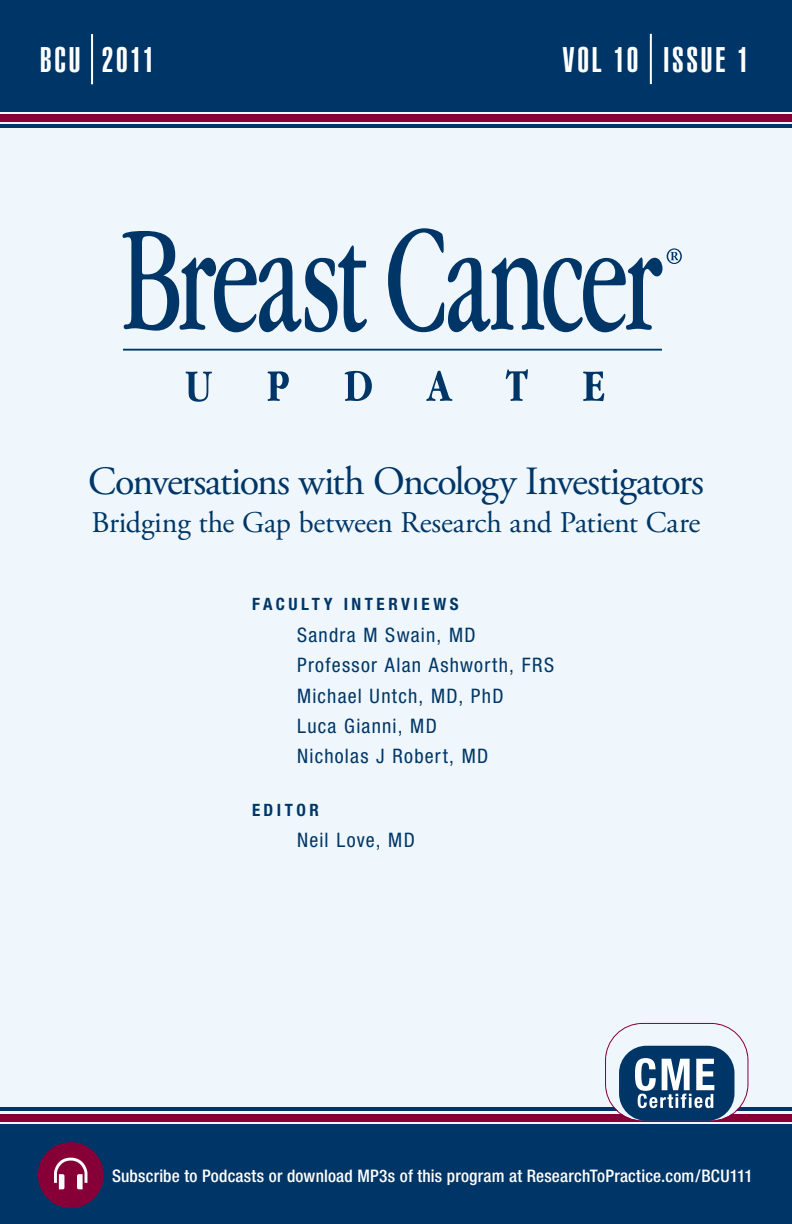
<style>
.page{position:relative;width:792px;height:1224px;background:#eff7fc}
.page>*{position:absolute;margin:0;border:0;box-sizing:border-box;transform-origin:0 0}
.t1{font:40px "Adobe Garamond Pro";letter-spacing:-.04em;color:#003667}
.t2{font:35px "Helvetica LT Std Ultra Comp";letter-spacing:.08em;color:#fff}
.t3{font:30px "Adobe Garamond Pro";letter-spacing:-.01em;color:#003667}
.t4{font:condensed 20px/30.2px "Helvetica Neue";letter-spacing:.065em;color:#003667}
.t5{font:500 condensed 17.2px "Helvetica Neue";letter-spacing:.01em;color:#fff}
.t6{font:700 condensed 17px "Helvetica Neue";letter-spacing:.205em;color:#003667}
</style>
<div class="page">
<div style="left:0;top:1125px;width:792px;height:99px;background:#003667"></div>
<div style="left:0;top:1114px;width:792px;height:8px;background:#860037"></div>
<hr style="left:0;top:1108px;width:792px;height:3px;background:#003667">
<div style="left:0;top:0;width:792px;height:111px;background:#003667"></div>
<div style="left:0;top:114px;width:792px;height:8px;background:#860037"></div>
<hr style="left:0;top:124px;width:792px;height:4px;background:#003667">
<hr style="left:91px;top:34px;width:2px;height:50px;background:#fff">
<hr style="left:650px;top:34px;width:2px;height:50px;background:#fff">
<svg style="left:605px;top:1023px;width:143px;height:98px"></svg>
<svg style="left:123px;top:231px;width:244px;height:101px"></svg>
<svg style="left:186px;top:372px;width:26px;height:30px"></svg>
<svg style="left:268px;top:371px;width:21px;height:30px"></svg>
<svg style="left:345px;top:371px;width:27px;height:30px"></svg>
<svg style="left:426px;top:371px;width:26px;height:30px"></svg>
<svg style="left:506px;top:369px;width:22px;height:32px"></svg>
<svg style="left:583px;top:371px;width:21px;height:30px"></svg>
<hr style="left:123px;top:349px;width:539px;height:2px;background:#003667">
<svg style="left:388px;top:228px;width:294px;height:104px"></svg>
<div style="left:38px;top:1142px;width:66px;height:66px;background:#860037;border-radius:50%"></div>
<svg style="left:54px;top:1158px;width:33px;height:31px"></svg>
<h2 class="t2" style="left:40px;top:40px;width:116px">BCU 2011</h2>
<h2 class="t2" style="left:563px;top:40px;width:77px">VOL 10</h2>
<h2 class="t2" style="left:664px;top:40px;width:87px">ISSUE 1</h2>
<h1 class="t1" style="left:88px;top:457px;width:617px">Conversations with Oncology Investigators</h1>
<h3 class="t3" style="left:92px;top:504px;width:610px">Bridging the Gap between Research and Patient Care</h3>
<p class="t6" style="left:252px;top:594px;width:208px">FACULTY INTERVIEWS</p>
<p class="t4" style="left:297px;top:620px;width:259px">Sandra M Swain, MD<br>Professor Alan Ashworth, FRS<br>Michael Untch, MD, PhD<br>Luca Gianni, MD<br>Nicholas J Robert, MD</p>
<p class="t6" style="left:252px;top:799px;width:68px">EDITOR</p>
<p class="t4" style="left:297px;top:825px;width:119px">Neil Love, MD</p>
<p class="t5" style="left:112px;top:1166px;width:642px">Subscribe to Podcasts or download MP3s of this program at ResearchToPractice.com/BCU111</p>
</div>
